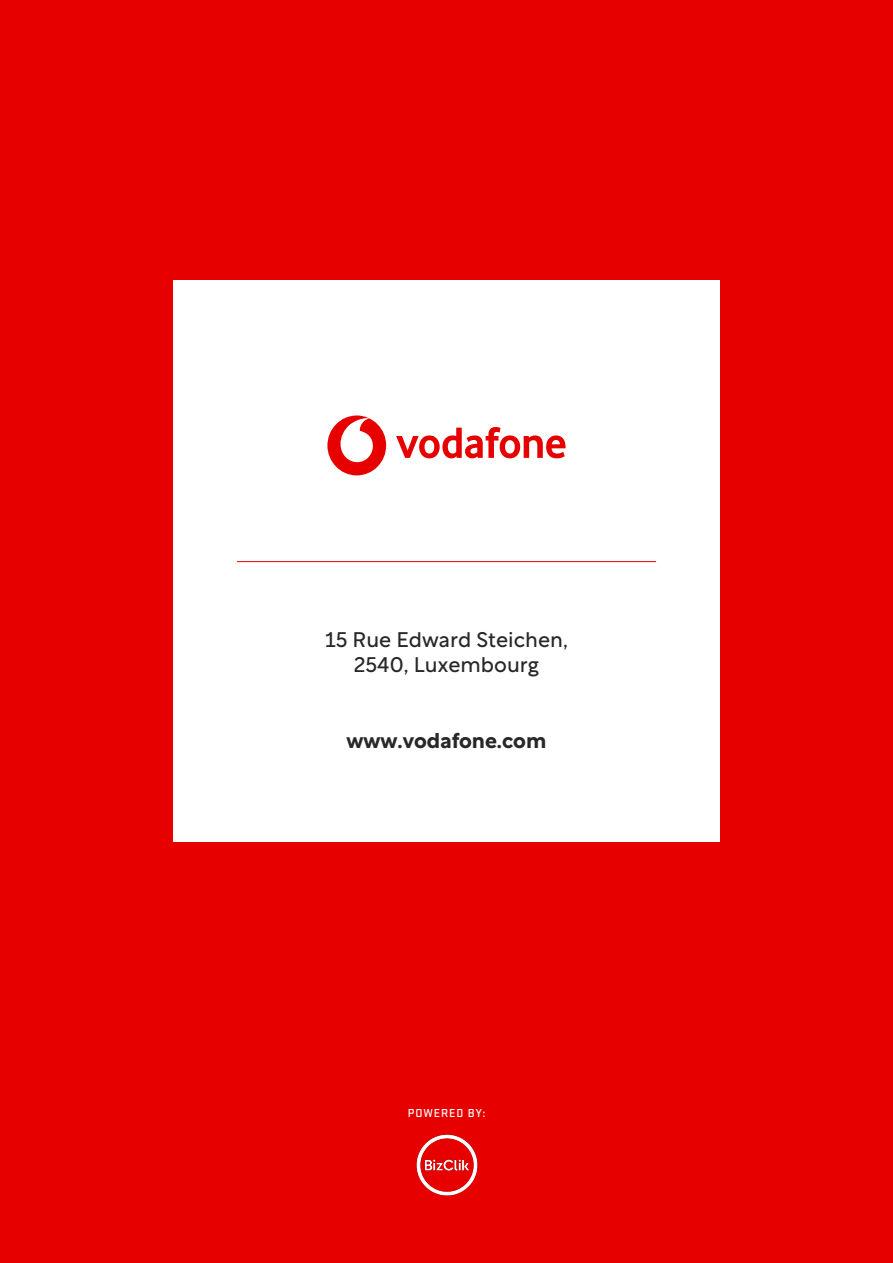
<style>
.page{position:relative;width:893px;height:1263px;background:#e60000}
.page>*{position:absolute;margin:0;border:0;box-sizing:border-box;transform-origin:0 0}
.t1{font:21px/25.2px "Rotunda";color:#282828;text-align:center}
.t2{font:700 21px "Rotunda";color:#282828}
.t3{font:500 12px "Stratum 1";letter-spacing:.075em;color:#fff}
</style>
<div class="page">
<div style="left:173px;top:281px;width:547px;height:561px;background:#fff"></div>
<hr style="left:237px;top:561px;width:419px;height:1px;background:#e60000">
<div style="left:327px;top:415px;width:59px;height:60px;background:#e60000;border-radius:50%"></div>
<svg style="left:340px;top:418px;width:33px;height:44px"></svg>
<svg style="left:396px;top:427px;width:170px;height:31px"></svg>
<img style="left:416px;top:1134px;width:62px;height:62px">
<p class="t1" style="left:325px;top:625px;width:244px">15 Rue Edward Steichen,<br>2540, Luxembourg</p>
<p class="t2" style="left:347px;top:723px;width:201px">www.vodafone.com</p>
<p class="t3" style="left:408px;top:1105px;width:79px">POWERED BY:</p>
</div>
